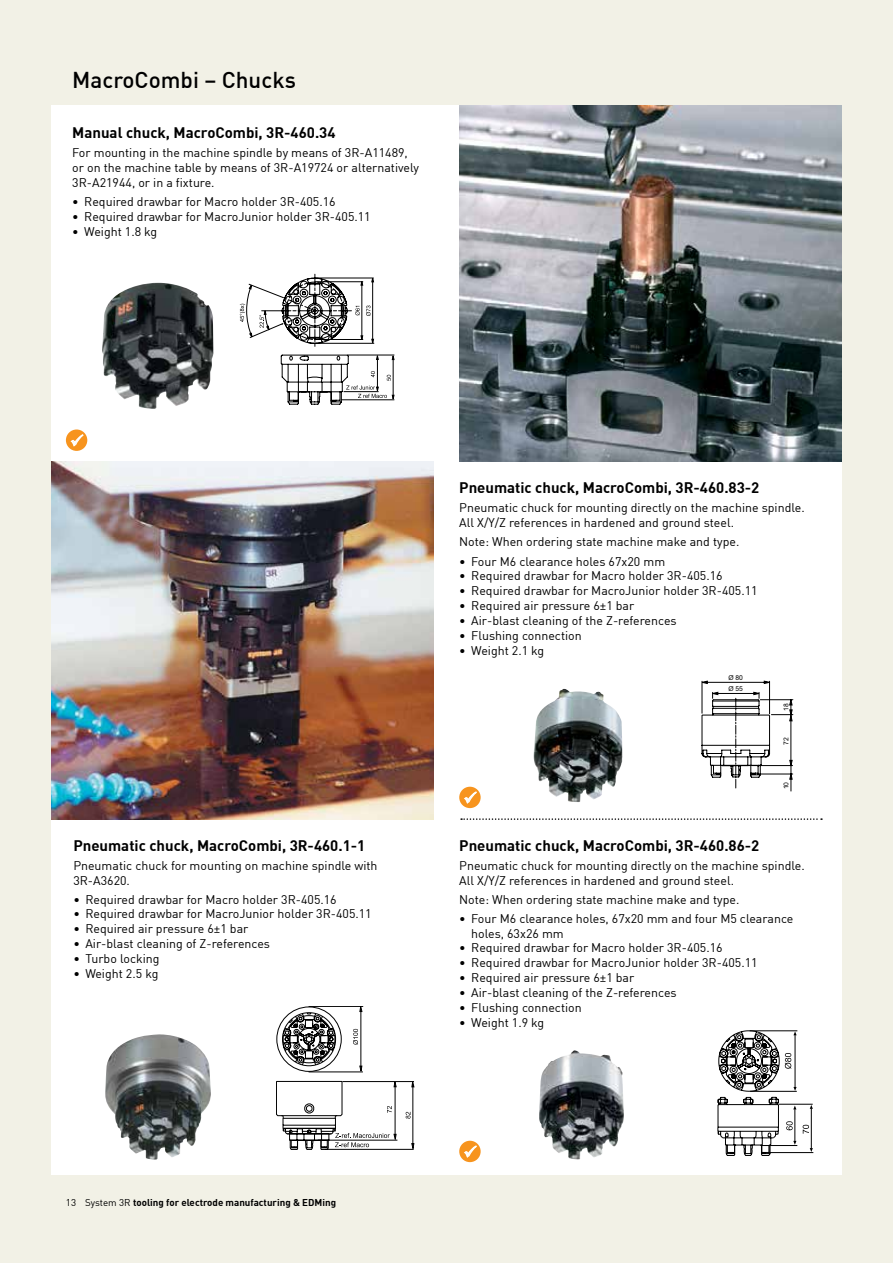
<style>
.page{position:relative;width:893px;height:1263px;background:#f2f1e6}
.page>*{position:absolute;margin:0;border:0;box-sizing:border-box;transform-origin:0 0}
.t1{font:500 22.5px "DIN";color:#000}
.t2{font:700 15px "DIN";color:#000}
.t3{font:12.3px/14.9px "DIN";color:#000}
.t4{font:700 9.75px "DIN";color:#000}
.t5{font:9.75px "DIN";color:#000}
.t6{font:6.75px "Arial";color:#000}
.s1{font-weight:400}
</style>
<div class="page">
<div style="left:51px;top:105px;width:791px;height:1070px;background:#fff"></div>
<img style="left:51px;top:461px;width:383px;height:359px">
<img style="left:102px;top:283px;width:111px;height:126px">
<svg style="left:240px;top:274px;width:154px;height:131px"></svg>
<img style="left:539px;top:1050px;width:85px;height:109px">
<svg style="left:66px;top:429px;width:21px;height:22px"></svg>
<svg style="left:459px;top:1141px;width:22px;height:21px"></svg>
<img style="left:105px;top:1034px;width:106px;height:126px">
<svg style="left:276px;top:1006px;width:138px;height:144px"></svg>
<svg style="left:803px;top:1125px;width:6px;height:9px"></svg>
<hr style="left:768px;top:1152px;width:45px;height:1px;background:#000">
<hr style="left:779px;top:1104px;width:34px;height:1px;background:#000">
<hr style="left:811px;top:1108px;width:1px;height:40px;background:#000">
<svg style="left:718px;top:1030px;width:79px;height:126px"></svg>
<svg style="left:701px;top:680px;width:92px;height:111px"></svg>
<img style="left:534px;top:689px;width:88px;height:113px">
<svg style="left:459px;top:787px;width:22px;height:21px"></svg>
<img style="left:459px;top:105px;width:383px;height:356px">
<svg style="left:461px;top:818px;width:361px;height:2px"></svg>
<svg style="left:69px;top:433px;width:16px;height:15px"></svg>
<svg style="left:463px;top:1144px;width:15px;height:16px"></svg>
<svg style="left:463px;top:790px;width:15px;height:16px"></svg>
<h1 class="t1" style="left:72px;top:66px;width:225px">MacroCombi – Chucks</h1>
<p class="t2" style="left:72px;top:123px;width:265px">Manual chuck, MacroCombi, 3R-460.34</p>
<p class="t3" style="left:72px;top:145px;width:348px">For mounting in the machine spindle by means of 3R-A11489, or on the machine table by means of 3R-A19724 or alternatively<br>3R-A21944, or in a fixture.</p>
<p class="t3" style="left:72px;top:194px;width:265px">• Required drawbar for Macro holder 3R-405.16</p>
<p class="t3" style="left:72px;top:209px;width:300px">• Required drawbar for MacroJunior holder 3R-405.11</p>
<p class="t3" style="left:72px;top:224px;width:87px">• Weight 1.8 kg</p>
<p class="t2" style="left:73px;top:835px;width:294px">Pneumatic chuck, MacroCombi, 3R-460.1-1</p>
<p class="t3" style="left:73px;top:857px;width:306px">Pneumatic chuck for mounting on machine spindle with<br>3R-A3620.</p>
<p class="t3" style="left:73px;top:891px;width:265px">• Required drawbar for Macro holder 3R-405.16</p>
<p class="t3" style="left:73px;top:906px;width:300px">• Required drawbar for MacroJunior holder 3R-405.11</p>
<p class="t3" style="left:73px;top:921px;width:177px">• Required air pressure 6±1 bar</p>
<p class="t3" style="left:73px;top:936px;width:198px">• Air-blast cleaning of Z-references</p>
<p class="t3" style="left:73px;top:951px;width:88px">• Turbo locking</p>
<p class="t3" style="left:73px;top:966px;width:87px">• Weight 2.5 kg</p>
<p class="t5" style="left:66px;top:1196px;width:12px">13</p>
<p class="t4" style="left:85px;top:1196px;width:253px"><span class="s1">System 3R</span> tooling for electrode manufacturing &amp; EDMing</p>
<p class="t2" style="left:459px;top:478px;width:302px">Pneumatic chuck, MacroCombi, 3R-460.83-2</p>
<p class="t3" style="left:459px;top:500px;width:347px">Pneumatic chuck for mounting directly on the machine spindle.<br>All X/Y/Z references in hardened and ground steel.</p>
<p class="t3" style="left:459px;top:534px;width:282px">Note: When ordering state machine make and type.</p>
<p class="t3" style="left:459px;top:553px;width:207px">• Four M6 clearance holes 67x20 mm</p>
<p class="t3" style="left:459px;top:568px;width:265px">• Required drawbar for Macro holder 3R-405.16</p>
<p class="t3" style="left:459px;top:583px;width:300px">• Required drawbar for MacroJunior holder 3R-405.11</p>
<p class="t3" style="left:459px;top:598px;width:177px">• Required air pressure 6±1 bar</p>
<p class="t3" style="left:459px;top:613px;width:219px">• Air-blast cleaning of the Z-references</p>
<p class="t3" style="left:459px;top:628px;width:124px">• Flushing connection</p>
<p class="t3" style="left:459px;top:642px;width:87px">• Weight 2.1 kg</p>
<p class="t6" style="left:728px;top:673px;width:16px">Ø 80</p>
<p class="t6" style="left:728px;top:684px;width:16px">Ø 55</p>
<p class="t6" style="left:782px;top:711px;width:9px;rotate:-90deg">18</p>
<p class="t6" style="left:782px;top:745px;width:9px;rotate:-90deg">72</p>
<p class="t6" style="left:782px;top:789px;width:9px;rotate:-90deg">10</p>
<p class="t2" style="left:459px;top:835px;width:302px">Pneumatic chuck, MacroCombi, 3R-460.86-2</p>
<p class="t3" style="left:459px;top:857px;width:347px">Pneumatic chuck for mounting directly on the machine spindle.<br>All X/Y/Z references in hardened and ground steel.</p>
<p class="t3" style="left:459px;top:891px;width:282px">Note: When ordering state machine make and type.</p>
<p class="t3" style="left:471px;top:911px;width:324px;text-indent:-12px">• Four M6 clearance holes, 67x20 mm and four M5 clearance holes, 63x26 mm</p>
<p class="t3" style="left:459px;top:940px;width:265px">• Required drawbar for Macro holder 3R-405.16</p>
<p class="t3" style="left:459px;top:955px;width:300px">• Required drawbar for MacroJunior holder 3R-405.11</p>
<p class="t3" style="left:459px;top:970px;width:177px">• Required air pressure 6±1 bar</p>
<p class="t3" style="left:459px;top:985px;width:219px">• Air-blast cleaning of the Z-references</p>
<p class="t3" style="left:459px;top:1000px;width:124px">• Flushing connection</p>
<p class="t3" style="left:459px;top:1014px;width:87px">• Weight 1.9 kg</p>
</div>
